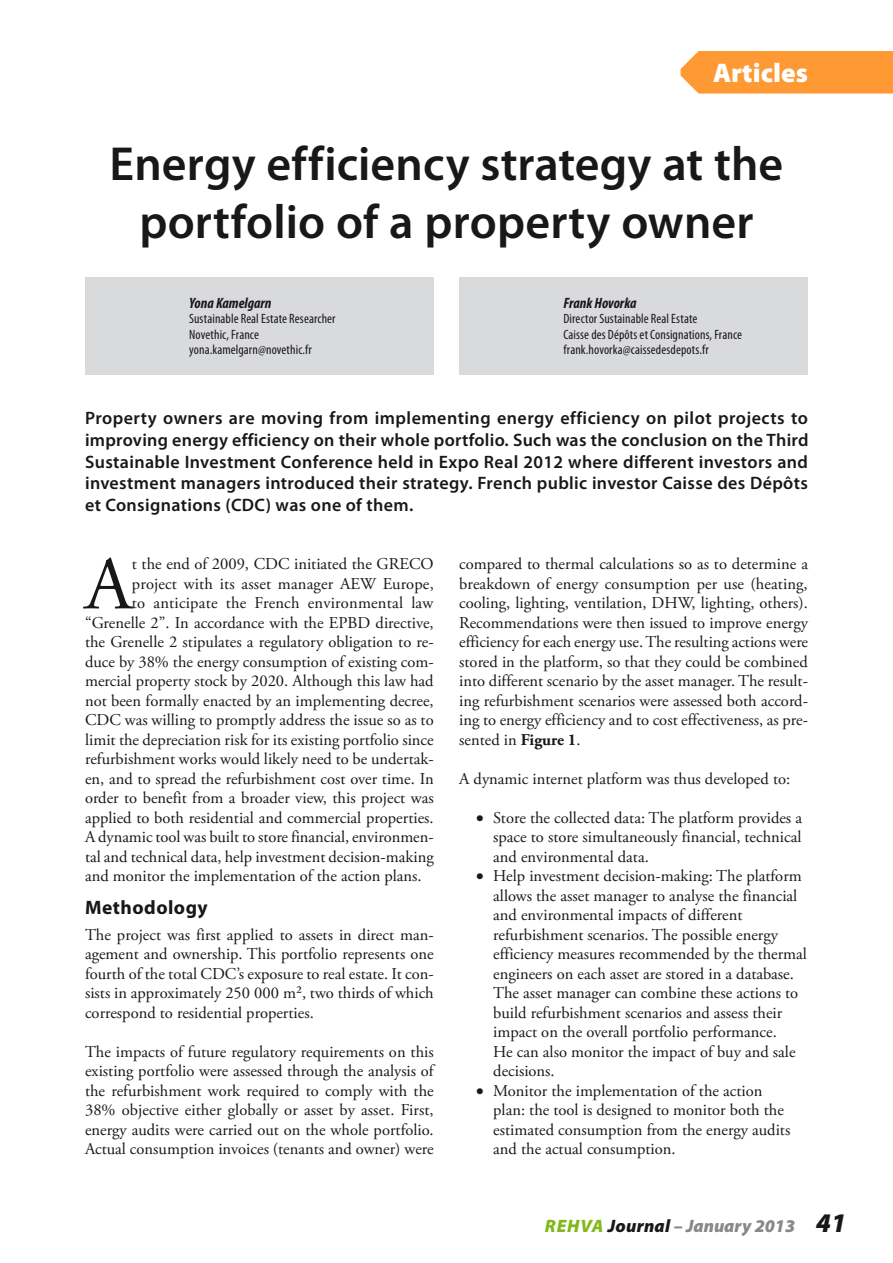
<style>
.page{position:relative;width:893px;height:1263px;background:#fff}
.page>*{position:absolute;margin:0;border:0;box-sizing:border-box;transform-origin:0 0}
.t1{font:75.3px "Adobe Garamond Pro";color:#1a171b}
.t2{font:600 48px/57.6px "Myriad Pro";color:#1a171b;text-align:center}
.t3{font:900 27px "Myriad Pro";letter-spacing:.005em;color:#fff}
.t4{font:700 19.5px "Myriad Pro";letter-spacing:.025em;color:#1a171b}
.t5{font:600 18px/21.6px "Myriad Pro";letter-spacing:.02em;color:#1a171b;text-align:justify}
.t6{font:italic 900 18px "Myriad Pro";letter-spacing:.015em;color:#878889}
.t7{font:16.5px/19.5px "Adobe Garamond Pro";color:#1a171b;text-align:justify}
.t8{font:italic 700 condensed 15px "Myriad Pro";color:#1a171b}
.t9{font:condensed 13.5px/15.5px "Myriad Pro";letter-spacing:.005em;color:#1a171b}
.s1{font-weight:700}
.s2{color:#83b819}
.s3{color:#1a171b}
.s4{font-size:27px;color:#1a171b}
</style>
<div class="page">
<div style="left:459px;top:277px;width:349px;height:97px;background:#d9dadb"></div>
<div style="left:85px;top:277px;width:349px;height:97px;background:#d9dadb"></div>
<div style="left:681px;top:51px;width:212px;height:43px;background:#f93"></div>
<h3 class="t3" style="left:713px;top:54px;width:96px">Articles</h3>
<h2 class="t2" style="left:110px;top:134px;width:675px">Energy efficiency strategy at the portfolio of a property owner</h2>
<p class="t8" style="left:189px;top:294px;width:84px">Yona Kamelgarn</p>
<p class="t9" style="left:189px;top:311px;width:148px">Sustainable Real Estate Researcher<br>Novethic, France yona.kamelgarn@novethic.fr</p>
<p class="t8" style="left:563px;top:294px;width:75px">Frank Hovorka</p>
<p class="t9" style="left:563px;top:311px;width:180px">Director Sustainable Real Estate<br>Caisse des Dépôts et Consignations, France frank.hovorka@caissedesdepots.fr</p>
<p class="t5" style="left:85px;top:407px;width:725px">Property owners are moving from implementing energy efficiency on pilot projects to improving energy efficiency on their whole portfolio. Such was the conclusion on the Third Sustainable Investment Conference held in Expo Real 2012 where different investors and investment managers introduced their strategy. French public investor Caisse des Dépôts et Consignations (CDC) was one of them.</p>
<h1 class="t1" style="left:85px;top:539px;width:48px">A</h1>
<p class="t7" style="left:132px;top:555px;width:303px">t the end of 2009, CDC initiated the GRECO</p>
<p class="t7" style="left:132px;top:574px;width:303px">project with its asset manager AEW Europe,</p>
<p class="t7" style="left:132px;top:594px;width:303px">to anticipate the French environmental law</p>
<p class="t7" style="left:85px;top:613px;width:350px">“Grenelle 2”. In accordance with the EPBD directive,</p>
<p class="t7" style="left:85px;top:633px;width:350px">the Grenelle 2 stipulates a regulatory obligation to re-</p>
<p class="t7" style="left:85px;top:652px;width:350px">duce by 38% the energy consumption of existing com-</p>
<p class="t7" style="left:85px;top:672px;width:350px">mercial property stock by 2020. Although this law had</p>
<p class="t7" style="left:85px;top:691px;width:350px">not been formally enacted by an implementing decree,</p>
<p class="t7" style="left:85px;top:711px;width:350px">CDC was willing to promptly address the issue so as to</p>
<p class="t7" style="left:85px;top:730px;width:350px">limit the depreciation risk for its existing portfolio since</p>
<p class="t7" style="left:85px;top:750px;width:350px">refurbishment works would likely need to be undertak-</p>
<p class="t7" style="left:85px;top:769px;width:350px">en, and to spread the refurbishment cost over time. In</p>
<p class="t7" style="left:85px;top:789px;width:350px">order to benefit from a broader view, this project was</p>
<p class="t7" style="left:85px;top:808px;width:350px">applied to both residential and commercial properties.</p>
<p class="t7" style="left:85px;top:828px;width:350px">A dynamic tool was built to store financial, environmen-</p>
<p class="t7" style="left:85px;top:847px;width:350px">tal and technical data, help investment decision-making</p>
<p class="t7" style="left:85px;top:867px;width:338px">and monitor the implementation of the action plans.</p>
<p class="t4" style="left:85px;top:895px;width:124px">Methodology</p>
<p class="t7" style="left:85px;top:925px;width:350px">The project was first applied to assets in direct man&shy;agement and ownership. This portfolio represents one fourth of the total CDC’s exposure to real estate. It con&shy;sists in approximately 250 000 m², two thirds of which correspond to residential properties.</p>
<p class="t7" style="left:85px;top:1042px;width:350px">The impacts of future regulatory requirements on this existing portfolio were assessed through the analysis of the refurbishment work required to comply with the 38% objective either globally or asset by asset. First, energy audits were carried out on the whole portfolio.<br>Actual consumption invoices (tenants and owner) were</p>
<p class="t7" style="left:459px;top:555px;width:350px">compared to thermal calculations so as to determine a breakdown of energy consumption per use (heating, cooling, lighting, ventilation, DHW, lighting, others).<br>Recommendations were then issued to improve energy efficiency for each energy use. The resulting actions were stored in the platform, so that they could be combined into different scenario by the asset manager. The result&shy;ing refurbishment scenarios were assessed both accord&shy;ing to energy efficiency and to cost effectiveness, as pre&shy;sented in <span class="s1">Figure 1</span>.</p>
<p class="t7" style="left:459px;top:769px;width:332px">A dynamic internet platform was thus developed to:</p>
<p class="t7" style="left:493px;top:808px;width:310px;text-indent:-17px">• Store the collected data: The platform provides a space to store simultaneously financial, technical and environmental data.</p>
<p class="t7" style="left:493px;top:867px;width:315px;text-align:left;text-indent:-17px">• Help investment decision-making: The platform allows the asset manager to analyse the financial and environmental impacts of different refurbishment scenarios. The possible energy efficiency measures recommended by the thermal engineers on each asset are stored in a database.<br>The asset manager can combine these actions to build refurbishment scenarios and assess their impact on the overall portfolio performance.<br>He can also monitor the impact of buy and sale decisions.</p>
<p class="t7" style="left:493px;top:1081px;width:299px;text-align:left;text-indent:-17px">• Monitor the implementation of the action plan: the tool is designed to monitor both the estimated consumption from the energy audits and the actual consumption.</p>
<p class="t6" style="left:545px;top:1214px;width:303px"><span class="s2">REHVA</span> <span class="s3">Journal</span> – January 2013 <span class="s4">41</span></p>
</div>
